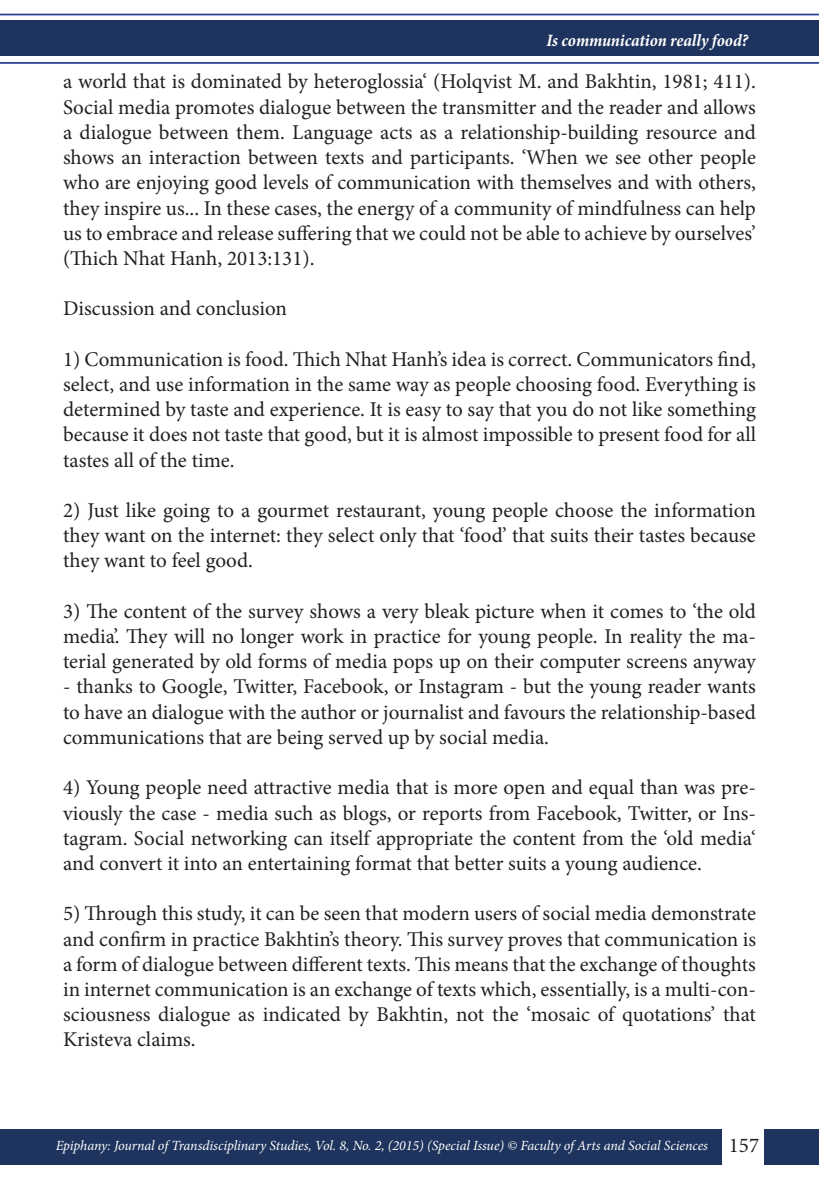
<style>
.page{position:relative;width:819px;height:1191px;background:#fff}
.page>*{position:absolute;margin:0;border:0;box-sizing:border-box;transform-origin:0 0}
.t1{font:21px/25.2px "Minion Pro";color:#231f20;text-align:justify}
.t2{font:italic 700 condensed 17.5px "Minion Pro";letter-spacing:-.005em;color:#fff}
.t3{font:italic 14px "Minion Pro";letter-spacing:-.01em;color:#fff}
</style>
<div class="page">
<div style="left:0;top:21px;width:819px;height:35px;background:#1e335d"></div>
<div style="left:0;top:1128px;width:721px;height:36px;background:#1e335d"></div>
<div style="left:764px;top:1129px;width:55px;height:35px;background:#1e335d"></div>
<hr style="left:0;top:14px;width:819px;height:1px;background:#253f8e">
<hr style="left:0;top:62px;width:819px;height:2px;background:#253f8e">
<p class="t2" style="left:546px;top:28px;width:203px">Is communication really food?</p>
<p class="t1" style="left:63px;top:69px;width:694px">a world that is dominated by heteroglossia‘ (Holqvist M. and Bakhtin, 1981; 411).<br>Social media promotes dialogue between the transmitter and the reader and allows a dialogue between them. Language acts as a relationship-building resource and shows an interaction between texts and participants. ‘When we see other people who are enjoying good levels of communication with themselves and with others, they inspire us... In these cases, the energy of a community of mindfulness can help us to embrace and release suffering that we could not be able to achieve by ourselves’ (Thich Nhat Hanh, 2013:131).</p>
<p class="t1" style="left:63px;top:296px;width:225px">Discussion and conclusion</p>
<p class="t1" style="left:63px;top:346px;width:694px">1) Communication is food. Thich Nhat Hanh’s idea is correct. Communicators find, select, and use information in the same way as people choosing food. Everything is determined by taste and experience. It is easy to say that you do not like something because it does not taste that good, but it is almost impossible to present food for all tastes all of the time.</p>
<p class="t1" style="left:63px;top:498px;width:694px">2) Just like going to a gourmet restaurant, young people choose the information they want on the internet: they select only that ‘food’ that suits their tastes because they want to feel good.</p>
<p class="t1" style="left:63px;top:598px;width:694px">3) The content of the survey shows a very bleak picture when it comes to ‘the old media’. They will no longer work in practice for young people. In reality the ma&shy;terial generated by old forms of media pops up on their computer screens anyway</p>
<p class="t1" style="left:63px;top:674px;width:694px">- thanks to Google, Twitter, Facebook, or Instagram - but the young reader wants to have an dialogue with the author or journalist and favours the relationship-based communications that are being served up by social media.</p>
<p class="t1" style="left:63px;top:775px;width:694px">4) Young people need attractive media that is more open and equal than was pre&shy;viously the case - media such as blogs, or reports from Facebook, Twitter, or Ins&shy;tagram. Social networking can itself appropriate the content from the ‘old media‘ and convert it into an entertaining format that better suits a young audience.</p>
<p class="t1" style="left:63px;top:901px;width:694px">5) Through this study, it can be seen that modern users of social media demonstrate and confirm in practice Bakhtin’s theory. This survey proves that communication is a form of dialogue between different texts. This means that the exchange of thoughts in internet communication is an exchange of texts which, essentially, is a multi-con&shy;sciousness dialogue as indicated by Bakhtin, not the ‘mosaic of quotations’ that Kristeva claims.</p>
<p class="t3" style="left:56px;top:1136px;width:653px">Epiphany: Journal of Transdisciplinary Studies, Vol. 8, No. 2, (2015) (Special Issue) © Faculty of Arts and Social Sciences</p>
<p class="t1" style="left:728px;top:1132px;width:32px">157</p>
</div>
